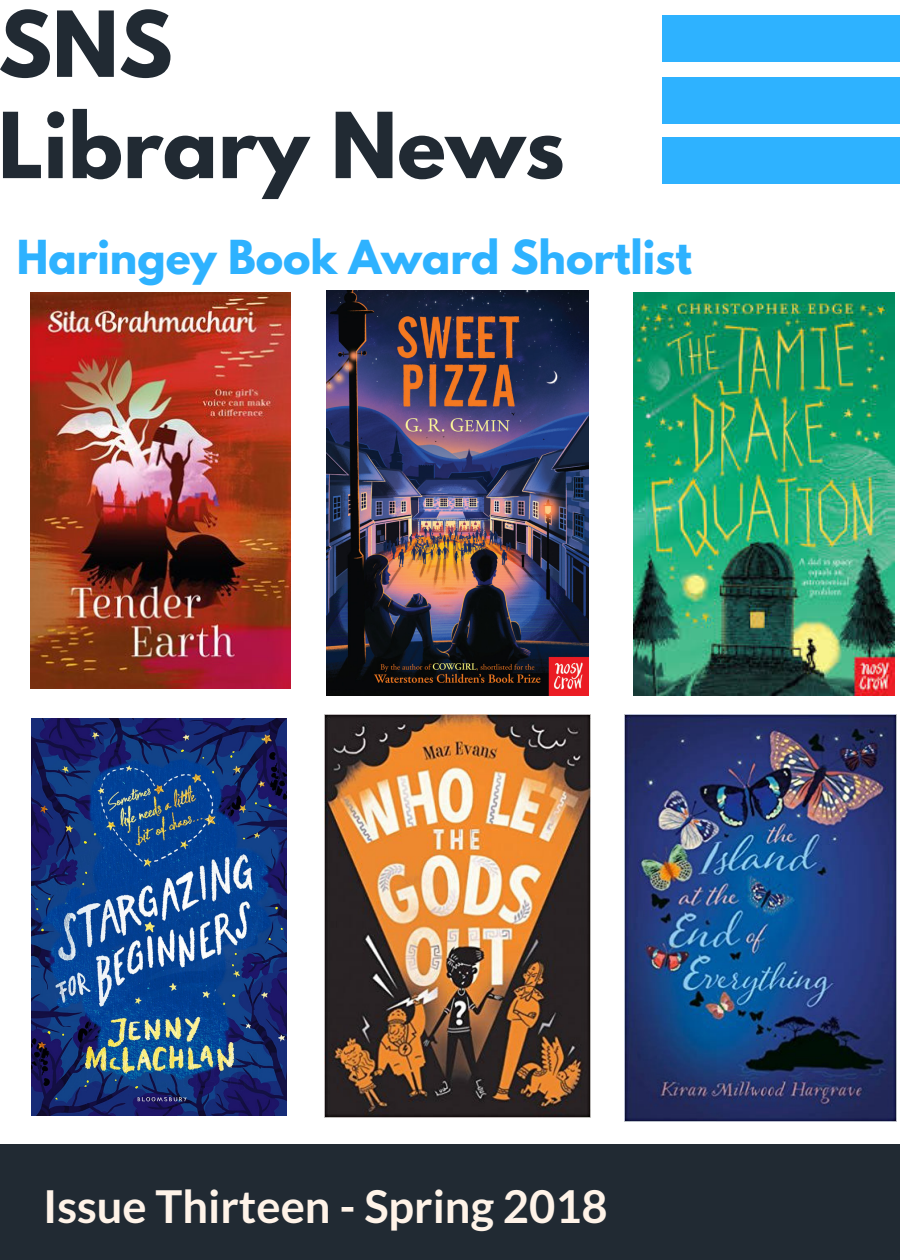
<style>
.page{position:relative;width:900px;height:1260px;background:#fff}
.page>*{position:absolute;margin:0;border:0;box-sizing:border-box;transform-origin:0 0}
.t1{font:700 80.5px/101.2px "League Spartan";color:#212a33}
.t2{font:700 45.25px "Lato";color:#fff3e8}
.t3{font:700 41.5px "League Spartan";color:#2eb2ff}
</style>
<div class="page">
<div style="left:662px;top:15px;width:238px;height:47px;background:#2eb2ff"></div>
<div style="left:662px;top:77px;width:238px;height:47px;background:#2eb2ff"></div>
<div style="left:662px;top:137px;width:238px;height:47px;background:#2eb2ff"></div>
<div style="left:0;top:1144px;width:900px;height:116px;background:#212a33"></div>
<img style="left:30px;top:292px;width:261px;height:396px">
<img style="left:326px;top:291px;width:263px;height:405px">
<img style="left:634px;top:292px;width:260px;height:404px">
<img style="left:624px;top:714px;width:272px;height:407px">
<img style="left:324px;top:714px;width:267px;height:404px">
<img style="left:32px;top:718px;width:255px;height:398px">
<h1 class="t1" style="left:-2px;top:4px;width:568px">SNS<br>Library News</h1>
<p class="t3" style="left:17px;top:236px;width:677px">Haringey Book Award Shortlist</p>
<p class="t2" style="left:43px;top:1178px;width:566px">Issue Thirteen - Spring 2018</p>
</div>
